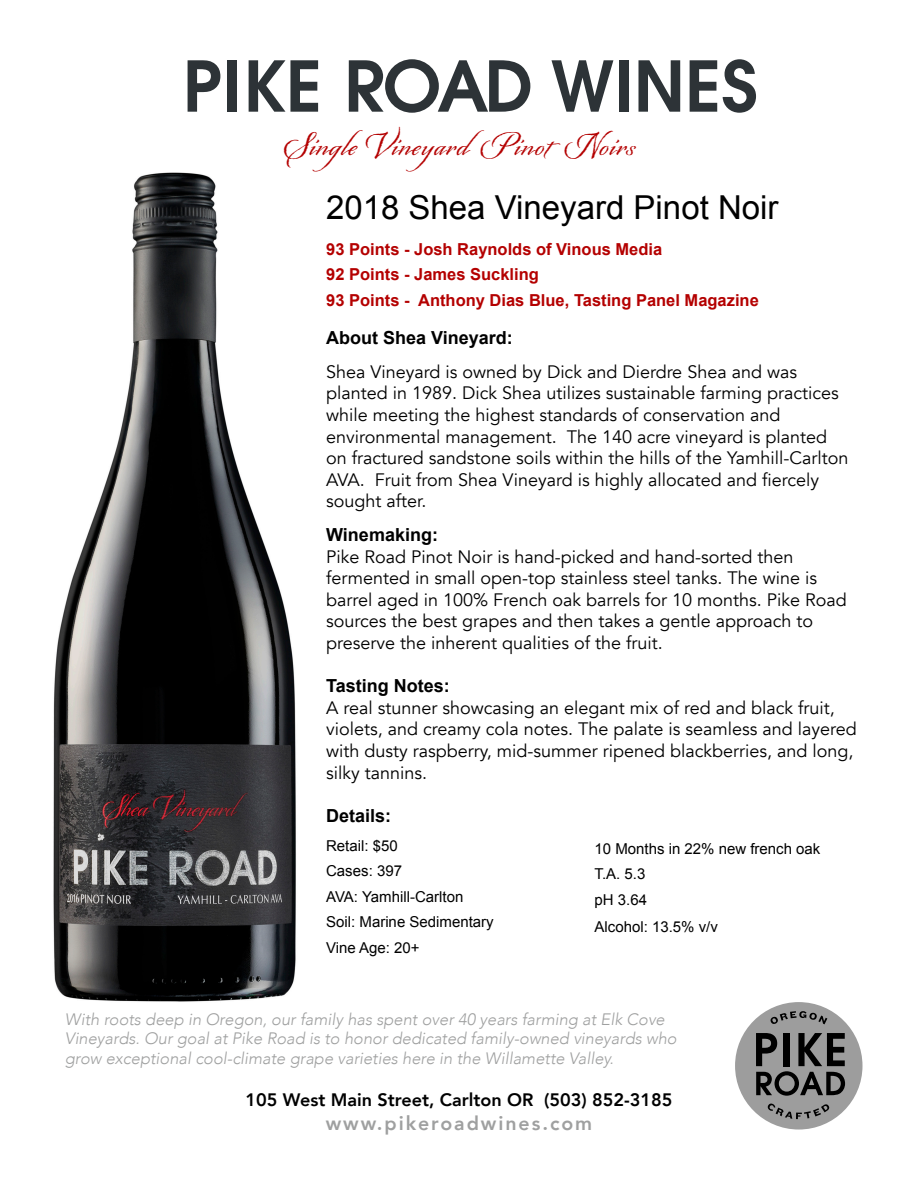
<style>
.page{position:relative;width:918px;height:1188px;background:#fff}
.page>*{position:absolute;margin:0;border:0;box-sizing:border-box;transform-origin:0 0}
.t1{font:600 69.45px "ITC Avant Garde Std";letter-spacing:.005em;color:#2d3337}
.t2{font:33px "Arial";color:#000}
.t3{font:33px "Origins";letter-spacing:.05em;color:#b40000}
.t4{font:800 19.5px "Avenir";letter-spacing:.1em;color:#9fa0a0}
.t5{font:18px/21.6px "Avenir";color:#000}
.t6{font:700 18px "Arial";color:#000}
.t7{font:800 18px "Avenir";color:#000}
.t8{font:italic 300 16.5px/19.5px "Avenir";color:#9fa0a0}
.t9{font:700 16.5px "Arial";color:#b40000}
.t10{font:15px "Arial";color:#000}
</style>
<div class="page">
<img style="left:53px;top:172px;width:243px;height:830px">
<div style="left:735px;top:1002px;width:127px;height:128px;background:#9d9d9d;border-radius:50%"></div>
<svg style="left:756px;top:1033px;width:89px;height:63px"></svg>
<svg style="left:770px;top:1011px;width:57px;height:13px"></svg>
<svg style="left:767px;top:1103px;width:63px;height:16px"></svg>
<p class="t1" style="left:183px;top:41px;width:577px">PIKE ROAD WINES</p>
<p class="t3" style="left:283px;top:124px;width:353px">Single Vineyard Pinot Noirs</p>
<p class="t2" style="left:326px;top:186px;width:454px">2018 Shea Vineyard Pinot Noir</p>
<p class="t9" style="left:326px;top:238px;width:338px">93 Points - Josh Raynolds of Vinous Media</p>
<p class="t9" style="left:326px;top:263px;width:214px">92 Points - James Suckling</p>
<p class="t9" style="left:326px;top:289px;width:434px">93 Points - Anthony Dias Blue, Tasting Panel Magazine</p>
<p class="t6" style="left:326px;top:326px;width:188px">About Shea Vineyard:</p>
<p class="t5" style="left:326px;top:361px;width:524px">Shea Vineyard is owned by Dick and Dierdre Shea and was planted in 1989. Dick Shea utilizes sustainable farming practices while meeting the highest standards of conservation and environmental management. The 140 acre vineyard is planted on fractured sandstone soils within the hills of the Yamhill-Carlton AVA. Fruit from Shea Vineyard is highly allocated and fiercely sought after.</p>
<p class="t6" style="left:326px;top:523px;width:113px">Winemaking:</p>
<p class="t5" style="left:326px;top:546px;width:522px">Pike Road Pinot Noir is hand-picked and hand-sorted then fermented in small open-top stainless steel tanks. The wine is barrel aged in 100% French oak barrels for 10 months. Pike Road sources the best grapes and then takes a gentle approach to preserve the inherent qualities of the fruit.</p>
<p class="t6" style="left:326px;top:674px;width:125px">Tasting Notes:</p>
<p class="t5" style="left:326px;top:697px;width:532px">A real stunner showcasing an elegant mix of red and black fruit, violets, and creamy cola notes. The palate is seamless and layered with dusty raspberry, mid-summer ripened blackberries, and long, silky tannins.</p>
<p class="t6" style="left:326px;top:803px;width:67px">Details:</p>
<p class="t10" style="left:326px;top:836px;width:73px">Retail: $50</p>
<p class="t10" style="left:326px;top:861px;width:77px">Cases: 397</p>
<p class="t10" style="left:326px;top:887px;width:139px">AVA: Yamhill-Carlton</p>
<p class="t10" style="left:326px;top:912px;width:169px">Soil: Marine Sedimentary</p>
<p class="t10" style="left:326px;top:938px;width:95px">Vine Age: 20+</p>
<p class="t10" style="left:595px;top:839px;width:227px">10 Months in 22% new french oak</p>
<p class="t10" style="left:595px;top:864px;width:52px">T.A. 5.3</p>
<p class="t10" style="left:595px;top:890px;width:54px">pH 3.64</p>
<p class="t10" style="left:595px;top:917px;width:125px">Alcohol: 13.5% v/v</p>
<p class="t8" style="left:65px;top:1009px;width:613px">With roots deep in Oregon, our family has spent over 40 years farming at Elk Cove<br>Vineyards. Our goal at Pike Road is to honor dedicated family-owned vineyards who grow exceptional cool-climate grape varieties here in the Willamette Valley.</p>
<p class="t7" style="left:246px;top:1086px;width:428px">105 West Main Street, Carlton OR (503) 852-3185</p>
<p class="t4" style="left:326px;top:1108px;width:268px">www.pikeroadwines.com</p>
</div>
